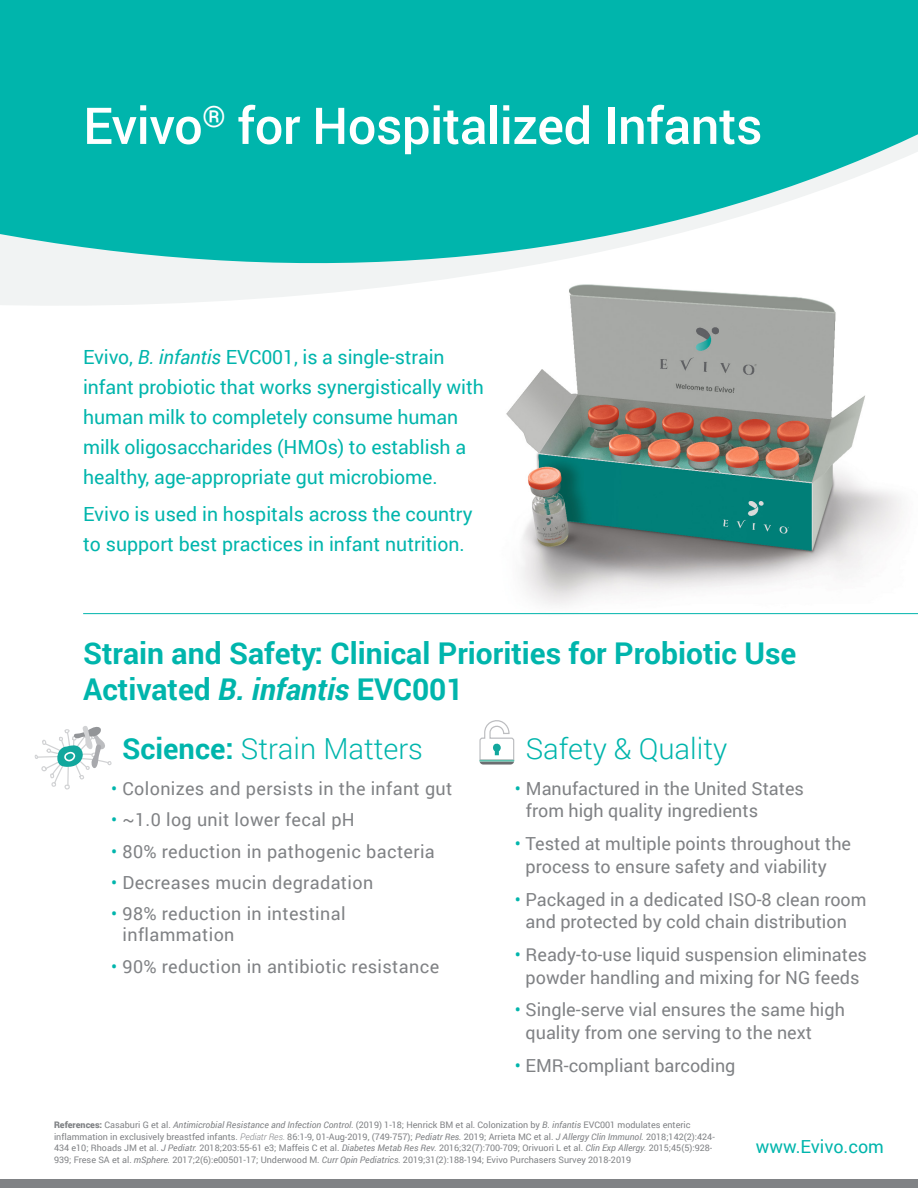
<style>
.page{position:relative;width:918px;height:1188px;background:#fff}
.page>*{position:absolute;margin:0;border:0;box-sizing:border-box;transform-origin:0 0}
.t1{font:500 50.85px "Roboto";letter-spacing:-.01em;color:#fff}
.t2{font:700 30px/36px "Roboto";color:#00b5ac}
.t3{font:300 29.1px "Roboto";color:#00b5ac}
.t4{font:19.5px/30px "Roboto";letter-spacing:-.005em;color:#00b5ac}
.bullets_1{font:18px/22.5px "Roboto";color:#808285}
.bullets_1-2{font:18px/21px "Roboto";letter-spacing:.02em;color:#808285}
.t5{font:18px "Roboto";color:#00b5ac}
.bullets_1-3{font:9px/11.4px "Roboto";color:#808285}
.s1{font-style:italic}
.s2{font-weight:700}
.s3{color:#00b5ac}
.s4{font-weight:900}
.s5{font-weight:300;font-style:italic}
</style>
<div class="page">
<svg style="left:34px;top:726px;width:78px;height:64px"></svg>
<svg style="left:479px;top:720px;width:36px;height:45px"></svg>
<div style="left:0;top:0;width:918px;height:77px;background:#00b5ac"></div>
<svg style="left:0;top:77px;width:918px;height:228px;fill:#00b5ac"></svg>
<img style="left:476px;top:274px;width:442px;height:341px">
<div style="left:0;top:1179px;width:918px;height:9px;background:#808285"></div>
<hr style="left:83px;top:613px;width:835px;height:1px;background:#00b5ac">
<p class="t1" style="left:83px;top:90px;width:681px">Evivo<sup>®</sup> for Hospitalized Infants</p>
<p class="t4" style="left:83px;top:341px;width:402px">Evivo, <span class="s1">B. infantis</span> EVC001, is a single-strain infant probiotic that works synergistically with human milk to completely consume human milk oligosaccharides (HMOs) to establish a healthy, age-appropriate gut microbiome.</p>
<p class="t4" style="left:83px;top:499px;width:391px">Evivo is used in hospitals across the country to support best practices in infant nutrition.</p>
<p class="t2" style="left:83px;top:634px;width:715px">Strain and Safety: Clinical Priorities for Probiotic Use<br>Activated <span class="s1">B. infantis</span> EVC001</p>
<p class="t3" style="left:122px;top:729px;width:303px"><span class="s2">Science:</span> Strain Matters</p>
<p class="t3" style="left:526px;top:729px;width:203px">Safety &amp; Quality</p>
<p class="bullets_1-2" style="left:111px;top:777px;width:343px"><span class="s3">•</span> Colonizes and persists in the infant gut</p>
<p class="bullets_1-2" style="left:111px;top:809px;width:245px"><span class="s3">•</span> ~1.0 log unit lower fecal pH</p>
<p class="bullets_1-2" style="left:111px;top:840px;width:325px"><span class="s3">•</span> 80% reduction in pathogenic bacteria</p>
<p class="bullets_1-2" style="left:111px;top:871px;width:263px"><span class="s3">•</span> Decreases mucin degradation</p>
<p class="bullets_1-2" style="left:123px;top:903px;width:225px;text-indent:-11px"><span class="s3">•</span> 98% reduction in intestinal inflammation</p>
<p class="bullets_1-2" style="left:111px;top:955px;width:329px"><span class="s3">•</span> 90% reduction in antibiotic resistance</p>
<p class="bullets_1" style="left:526px;top:777px;width:280px;text-indent:-11px"><span class="s3">•</span> Manufactured in the United States from high quality ingredients</p>
<p class="bullets_1" style="left:526px;top:832px;width:327px;text-indent:-11px"><span class="s3">•</span> Tested at multiple points throughout the process to ensure safety and viability</p>
<p class="bullets_1" style="left:515px;top:887px;width:353px;text-align:center"><span class="s3">•</span> Packaged in a dedicated ISO-8 clean room and protected by cold chain distribution</p>
<p class="bullets_1" style="left:515px;top:943px;width:353px;text-align:center"><span class="s3">•</span> Ready-to-use liquid suspension eliminates powder handling and mixing for NG feeds</p>
<p class="bullets_1" style="left:526px;top:998px;width:321px;text-indent:-11px"><span class="s3">•</span> Single-serve vial ensures the same high quality from one serving to the next</p>
<p class="bullets_1" style="left:515px;top:1053px;width:222px"><span class="s3">•</span> EMR-compliant barcoding</p>
<p class="bullets_1-3" style="left:54px;top:1119px;width:662px"><span class="s4">References:</span> Casaburi G et al. <span class="s1">Antimicrobial Resistance and Infection Control.</span> (2019) 1-18; Henrick BM et al. Colonization by <span class="s1">B. infantis</span> EVC001 modulates enteric inflammation in exclusively breastfed infants. <span class="s5">Pediatr Res.</span> 86:1-9, 01-Aug-2019, (749-757); <span class="s1">Pediatr Res.</span> 2019; Arrieta MC et al. <span class="s1">J Allergy Clin Immunol.</span> 2018;142(2):424- 434 e10; Rhoads JM et al. <span class="s1">J Pediatr.</span> 2018;203:55-61 e3; Maffeis C et al. <span class="s1">Diabetes Metab Res Rev.</span> 2016;32(7):700-709; Orivuori L et al. <span class="s1">Clin Exp Allergy.</span> 2015;45(5):928- 939; Frese SA et al. <span class="s1">mSphere.</span> 2017;2(6):e00501-17; Underwood M. <span class="s1">Curr Opin Pediatrics.</span> 2019;31(2):188-194; Evivo Purchasers Survey 2018-2019</p>
<p class="t5" style="left:756px;top:1134px;width:129px">www.Evivo.com</p>
</div>
